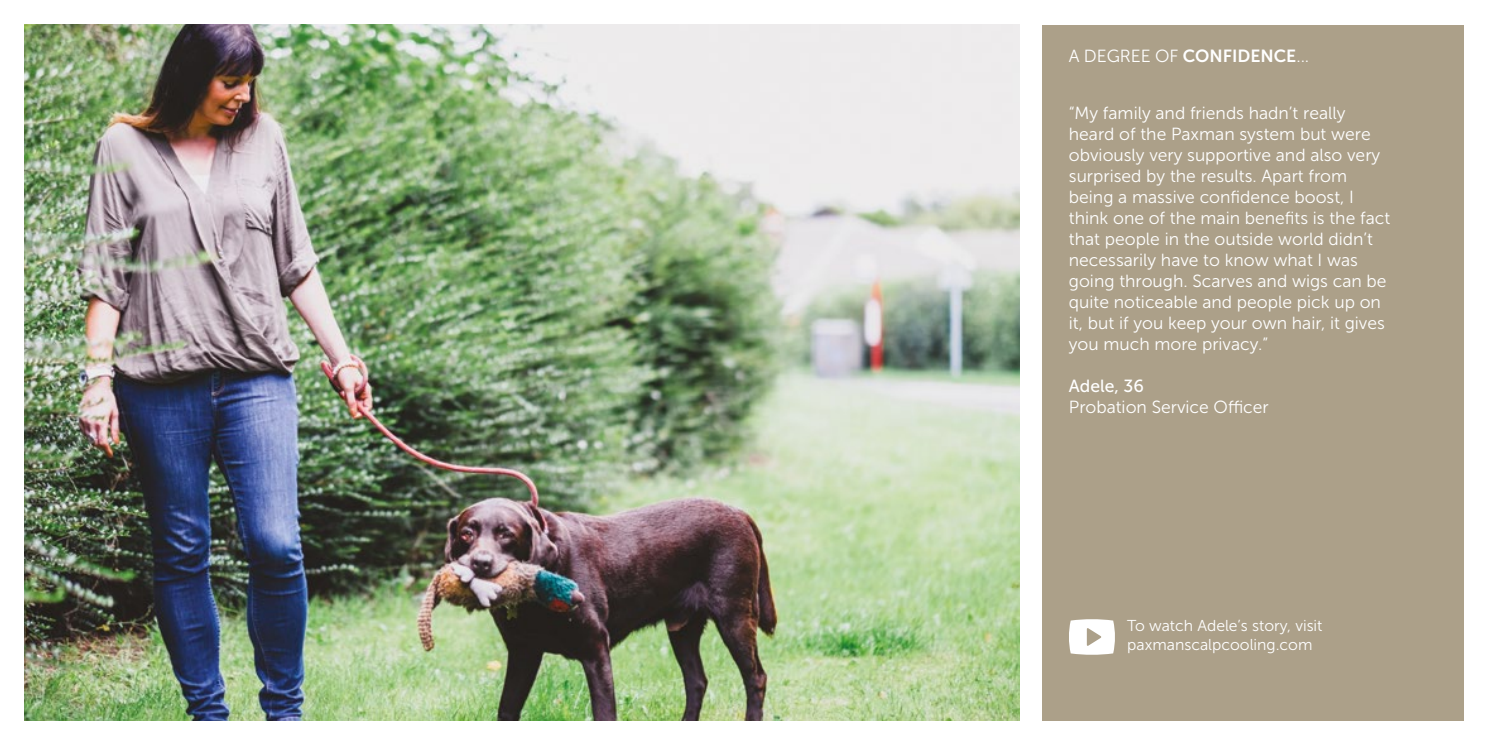
<style>
.page{position:relative;width:1489px;height:745px;background:#fff}
.page>*{position:absolute;margin:0;border:0;box-sizing:border-box;transform-origin:0 0}
.t1{font:17.5px/21px "Museo Sans 300";color:#fff}
.t2{font:17.5px "Museo Sans 500";color:#fff}
.t3{font:15.75px/18.9px "Museo Sans 300";color:#fff}
.s1{font-family:"Museo Sans 700"}
</style>
<div class="page">
<div style="left:1042px;top:25px;width:421px;height:694px;background:#aca089"></div>
<img style="left:25px;top:25px;width:994px;height:694px">
<svg style="left:1069px;top:619px;width:46px;height:35px;background:#f3f1ee"></svg>
<p class="t1" style="left:1068px;top:46px;width:242px">A DEGREE OF <span class="s1">CONFIDENCE</span>...</p>
<p class="t1" style="left:1068px;top:103px;width:323px">“My family and friends hadn’t really heard of the Paxman system but were obviously very supportive and also very surprised by the results. Apart from being a massive confidence boost, I think one of the main benefits is the fact that people in the outside world didn’t necessarily have to know what I was going through. Scarves and wigs can be quite noticeable and people pick up on it, but if you keep your own hair, it gives you much more privacy.”</p>
<p class="t2" style="left:1068px;top:376px;width:76px">Adele, 36</p>
<p class="t1" style="left:1068px;top:397px;width:201px">Probation Service Officer</p>
<p class="t3" style="left:1127px;top:615px;width:197px">To watch Adele’s story, visit paxmanscalpcooling.com</p>
</div>
